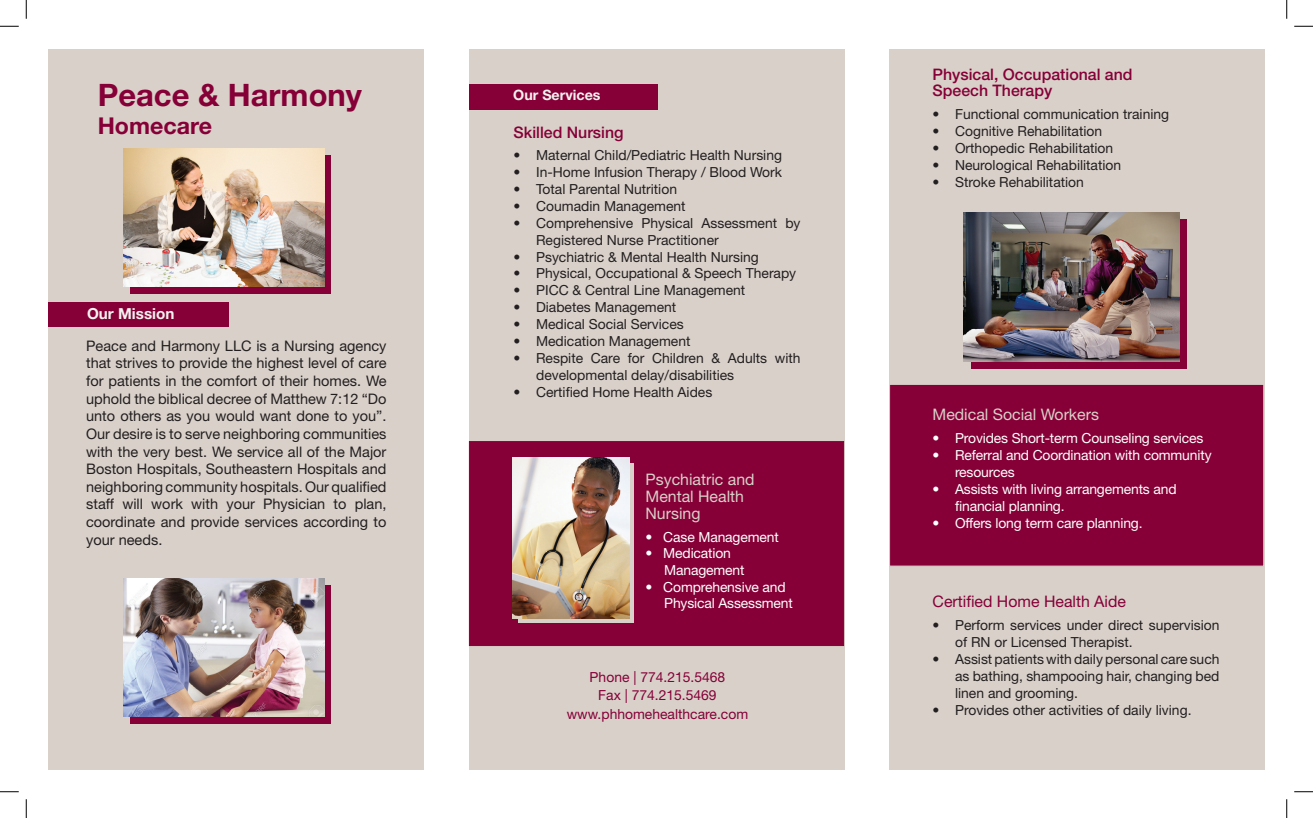
<style>
.page{position:relative;width:1313px;height:818px;background:#fff}
.page>*{position:absolute;margin:0;border:0;box-sizing:border-box;transform-origin:0 0}
.t1{font:700 31px "Helvetica Neue LT Std";color:#860037}
.t2{font:700 23.25px "Helvetica Neue LT Std";color:#860037}
.t3{font:15.88px/16.9px "Helvetica Neue LT Std";color:#d8d0c9}
.t4{font:500 15.88px/16.9px "Helvetica Neue LT Std";color:#860037}
.t5{font:15.88px "Helvetica Neue LT Std";color:#860037}
.t6{font:700 15.25px "Helvetica Neue LT Std";color:#f4f2f0}
.t7{font:14.5px/17.6px "Helvetica Neue LT Std";color:#231f20;text-align:justify}
.t8{font:700 14.25px "Helvetica Neue LT Std";color:#f4f2f0}
.t9{font:13.88px/16.9px "Helvetica Neue LT Std";color:#231f20}
.t10{font:13.88px/16.6px "Helvetica Neue LT Std";letter-spacing:-.01em;color:#fff}
.t11{font:13.88px/18.4px "Helvetica Neue LT Std";color:#860037;text-align:center}
</style>
<div class="page">
<div style="left:49px;top:49px;width:375px;height:720px;background:#d8d0c9"></div>
<div style="left:49px;top:302px;width:180px;height:24px;background:#860037"></div>
<div style="left:130px;top:155px;width:201px;height:139px;background:#860037"></div>
<img style="left:123px;top:148px;width:201px;height:139px">
<div style="left:469px;top:49px;width:375px;height:720px;background:#d8d0c9"></div>
<div style="left:469px;top:441px;width:375px;height:205px;background:#860037;border:1px solid #860037"></div>
<div style="left:469px;top:84px;width:188px;height:25px;background:#860037"></div>
<svg style="left:130px;top:585px;width:201px;height:138px;background:#8d1848"></svg>
<div style="left:518px;top:463px;width:116px;height:160px;background:linear-gradient(to right,#d8d0c9,#d8d0c9)"></div>
<img style="left:124px;top:578px;width:200px;height:138px">
<img style="left:512px;top:457px;width:117px;height:161px">
<div style="left:889px;top:49px;width:375px;height:720px;background:#d8d0c9"></div>
<div style="left:889px;top:384px;width:375px;height:182px;background:#860037;border:1px solid #d8d0c9"></div>
<svg style="left:971px;top:219px;width:216px;height:149px;background:#891241"></svg>
<img style="left:964px;top:212px;width:215px;height:149px">
<svg style="left:0;top:25px;width:19px;height:2px"></svg>
<svg style="left:1294px;top:25px;width:18px;height:2px"></svg>
<svg style="left:0;top:791px;width:19px;height:1px"></svg>
<svg style="left:1294px;top:791px;width:18px;height:1px"></svg>
<svg style="left:25px;top:0;width:2px;height:19px"></svg>
<svg style="left:25px;top:799px;width:2px;height:19px"></svg>
<svg style="left:1286px;top:0;width:1px;height:19px"></svg>
<svg style="left:1286px;top:799px;width:1px;height:19px"></svg>
<h1 class="t1" style="left:98px;top:76px;width:266px">Peace &amp; Harmony</h1>
<h2 class="t2" style="left:98px;top:111px;width:116px">Homecare</h2>
<p class="t6" style="left:87px;top:304px;width:89px">Our Mission</p>
<p class="t7" style="left:86px;top:336px;width:302px">Peace and Harmony LLC is a Nursing agency that strives to provide the highest level of care for patients in the comfort of their homes. We uphold the biblical decree of Matthew 7:12 “Do unto others as you would want done to you”.<br>Our desire is to serve neighboring communities with the very best. We service all of the Major Boston Hospitals, Southeastern Hospitals and neighboring community hospitals. Our qualified staff will work with your Physician to plan, coordinate and provide services according to your needs.</p>
<p class="t8" style="left:513px;top:86px;width:89px">Our Services</p>
<p class="t4" style="left:513px;top:124px;width:111px">Skilled Nursing</p>
<p class="t9" style="left:513px;top:147px;width:270px">• Maternal Child/Pediatric Health Nursing</p>
<p class="t9" style="left:513px;top:164px;width:270px">• In-Home Infusion Therapy / Blood Work</p>
<p class="t9" style="left:513px;top:180px;width:165px">• Total Parental Nutrition</p>
<p class="t9" style="left:513px;top:197px;width:173px">• Coumadin Management</p>
<p class="t9" style="left:536px;top:214px;width:266px;text-indent:-22px">• Comprehensive Physical Assessment by<br>Registered Nurse Practitioner</p>
<p class="t9" style="left:513px;top:248px;width:247px">• Psychiatric &amp; Mental Health Nursing</p>
<p class="t9" style="left:513px;top:265px;width:284px">• Physical, Occupational &amp; Speech Therapy</p>
<p class="t9" style="left:513px;top:282px;width:233px">• PICC &amp; Central Line Management</p>
<p class="t9" style="left:513px;top:298px;width:164px">• Diabetes Management</p>
<p class="t9" style="left:513px;top:315px;width:172px">• Medical Social Services</p>
<p class="t9" style="left:513px;top:332px;width:178px">• Medication Management</p>
<p class="t9" style="left:536px;top:349px;width:266px;text-indent:-22px">• Respite Care for Children &amp; Adults with developmental delay/disabilities</p>
<p class="t9" style="left:513px;top:383px;width:200px">• Certified Home Health Aides</p>
<p class="t3" style="left:645px;top:471px;width:111px">Psychiatric and<br>Mental Health<br>Nursing</p>
<p class="t10" style="left:645px;top:528px;width:135px">• Case Management</p>
<p class="t10" style="left:664px;top:545px;width:82px;text-indent:-19px">• Medication<br>Management</p>
<p class="t10" style="left:664px;top:578px;width:130px;text-indent:-19px">• Comprehensive and<br>Physical Assessment</p>
<p class="t11" style="left:567px;top:667px;width:183px">Phone | 774.215.5468<br>Fax | 774.215.5469 www.phhomehealthcare.com</p>
<p class="t4" style="left:932px;top:65px;width:201px">Physical, Occupational and<br>Speech Therapy</p>
<p class="t9" style="left:932px;top:106px;width:238px">• Functional communication training</p>
<p class="t9" style="left:932px;top:123px;width:171px">• Cognitive Rehabilitation</p>
<p class="t9" style="left:932px;top:139px;width:182px">• Orthopedic Rehabilitation</p>
<p class="t9" style="left:932px;top:156px;width:190px">• Neurological Rehabilitation</p>
<p class="t9" style="left:932px;top:173px;width:153px">• Stroke Rehabilitation</p>
<p class="t3" style="left:932px;top:406px;width:168px">Medical Social Workers</p>
<p class="t10" style="left:932px;top:429px;width:272px">• Provides Short-term Counseling services</p>
<p class="t10" style="left:955px;top:446px;width:258px;text-indent:-22px">• Referral and Coordination with community resources</p>
<p class="t10" style="left:955px;top:480px;width:223px;text-indent:-22px">• Assists with living arrangements and financial planning.</p>
<p class="t10" style="left:932px;top:514px;width:211px">• Offers long term care planning.</p>
<p class="t5" style="left:932px;top:592px;width:195px">Certified Home Health Aide</p>
<p class="t9" style="left:955px;top:616px;width:266px;text-indent:-22px">• Perform services under direct supervision of RN or Licensed Therapist.</p>
<p class="t9" style="left:955px;top:650px;width:266px;text-align:justify;text-indent:-22px">• Assist patients with daily personal care such as bathing, shampooing hair, changing bed linen and grooming.</p>
<p class="t9" style="left:932px;top:701px;width:260px">• Provides other activities of daily living.</p>
</div>
